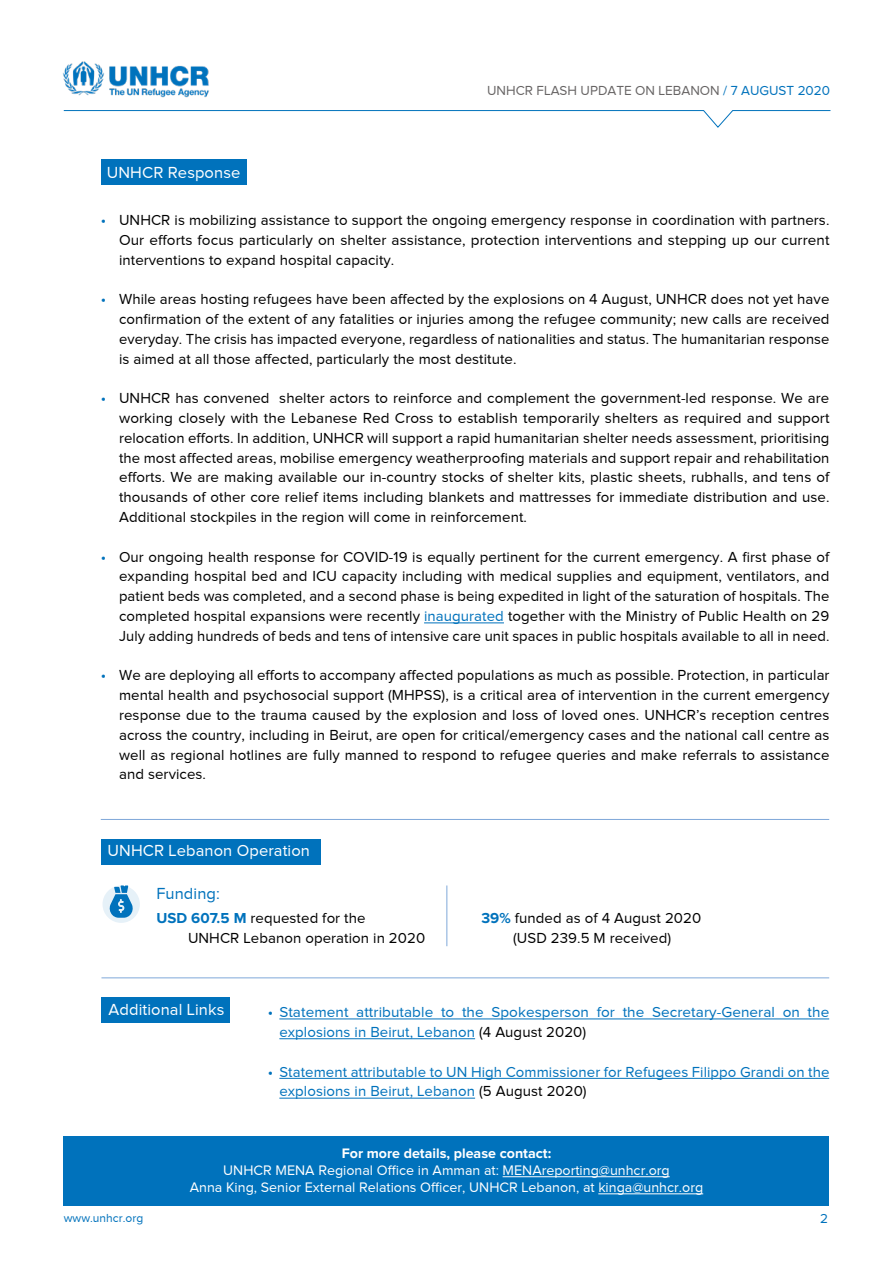
<style>
.page{position:relative;width:893px;height:1263px;background:#fff}
.page>*{position:absolute;margin:0;border:0;box-sizing:border-box;transform-origin:0 0}
.t1{font:16.5px "Proxima Nova";letter-spacing:.005em;color:#fff}
.t2{font:16.5px "Proxima Nova";letter-spacing:.005em;color:#0072bc}
.t3{font:15px/19.8px "Proxima Nova";letter-spacing:.005em;color:#000;text-align:justify}
.t4{font:15px "Proxima Nova";letter-spacing:.005em;color:#0072bc}
.t5{font:14.25px/17.1px "Proxima Nova";color:#fff;text-align:center}
.t6{font:700 14.25px "Proxima Nova";color:#fff}
.t7{font:13.5px "Proxima Nova";color:#676464}
.t8{font:13.5px "Proxima Nova";color:#0072bc}
.t9{font:12px "Proxima Nova";color:#0072bc}
.s1{color:#0072bc}
.s2{font-weight:700;color:#0072bc}
.s3{color:#000}
</style>
<div class="page">
<svg style="left:227px;top:110px;width:604px;height:18px"></svg>
<img style="left:63px;top:61px;width:164px;height:51px">
<div style="left:101px;top:159px;width:146px;height:26px;background:#0072bc"></div>
<hr style="left:424px;top:623px;width:80px;height:1px;background:#0072bc">
<div style="left:101px;top:998px;width:129px;height:25px;background:#0072bc"></div>
<hr style="left:279px;top:1019px;width:550px;height:1px;background:#0072bc">
<hr style="left:279px;top:1038px;width:196px;height:1px;background:#0072bc">
<hr style="left:279px;top:1078px;width:550px;height:1px;background:#0072bc">
<hr style="left:279px;top:1098px;width:196px;height:1px;background:#0072bc">
<hr style="left:101px;top:977px;width:728px;height:1px;background:#7fa8d9">
<div style="left:64px;top:1136px;width:765px;height:69px;background:#0072bc"></div>
<hr style="left:503px;top:1176px;width:167px;height:1px;background:#fff">
<hr style="left:598px;top:1193px;width:105px;height:1px;background:#fff">
<hr style="left:101px;top:819px;width:728px;height:1px;background:#7fa8d9">
<div style="left:101px;top:839px;width:219px;height:25px;background:#0072bc"></div>
<div style="left:102px;top:885px;width:38px;height:38px;background:#e6f1f8;border-radius:50%"></div>
<svg style="left:109px;top:885px;width:24px;height:33px"></svg>
<hr style="left:446px;top:885px;width:1px;height:61px;background:#7fa8d9">
<p class="t1" style="left:107px;top:163px;width:135px">UNHCR Response</p>
<p class="t7" style="left:487px;top:82px;width:344px">UNHCR FLASH UPDATE ON LEBANON <span class="s1">/ 7 AUGUST 2020</span></p>
<p class="t4" style="left:101px;top:212px;width:7px">•</p>
<p class="t4" style="left:101px;top:291px;width:7px">•</p>
<p class="t4" style="left:101px;top:390px;width:7px">•</p>
<p class="t4" style="left:101px;top:548px;width:7px">•</p>
<p class="t4" style="left:101px;top:667px;width:7px">•</p>
<p class="t3" style="left:119px;top:210px;width:712px">UNHCR is mobilizing assistance to support the ongoing emergency response in coordination with partners.<br>Our efforts focus particularly on shelter assistance, protection interventions and stepping up our current interventions to expand hospital capacity.</p>
<p class="t3" style="left:119px;top:289px;width:712px">While areas hosting refugees have been affected by the explosions on 4 August, UNHCR does not yet have confirmation of the extent of any fatalities or injuries among the refugee community; new calls are received everyday. The crisis has impacted everyone, regardless of nationalities and status. The humanitarian response is aimed at all those affected, particularly the most destitute.</p>
<p class="t3" style="left:119px;top:388px;width:712px">UNHCR has convened shelter actors to reinforce and complement the government-led response. We are working closely with the Lebanese Red Cross to establish temporarily shelters as required and support relocation efforts. In addition, UNHCR will support a rapid humanitarian shelter needs assessment, prioritising the most affected areas, mobilise emergency weatherproofing materials and support repair and rehabilitation efforts. We are making available our in-country stocks of shelter kits, plastic sheets, rubhalls, and tens of thousands of other core relief items including blankets and mattresses for immediate distribution and use.<br>Additional stockpiles in the region will come in reinforcement.</p>
<p class="t3" style="left:119px;top:546px;width:712px">Our ongoing health response for COVID-19 is equally pertinent for the current emergency. A first phase of expanding hospital bed and ICU capacity including with medical supplies and equipment, ventilators, and patient beds was completed, and a second phase is being expedited in light of the saturation of hospitals. The completed hospital expansions were recently <span class="s1">inaugurated</span> together with the Ministry of Public Health on 29<br>July adding hundreds of beds and tens of intensive care unit spaces in public hospitals available to all in need.</p>
<p class="t3" style="left:119px;top:665px;width:712px">We are deploying all efforts to accompany affected populations as much as possible. Protection, in particular mental health and psychosocial support (MHPSS), is a critical area of intervention in the current emergency response due to the trauma caused by the explosion and loss of loved ones. UNHCR’s reception centres across the country, including in Beirut, are open for critical/emergency cases and the national call centre as well as regional hotlines are fully manned to respond to refugee queries and make referrals to assistance and services.</p>
<p class="t1" style="left:108px;top:842px;width:204px">UNHCR Lebanon Operation</p>
<p class="t2" style="left:156px;top:884px;width:65px">Funding:</p>
<p class="t3" style="left:188px;top:908px;width:239px;text-indent:-32px"><span class="s2">USD 607.5 M</span> requested for the<br>UNHCR Lebanon operation in 2020</p>
<p class="t3" style="left:481px;top:908px;width:221px;text-align:center"><span class="s2">39%</span> funded as of 4 August 2020 (USD 239.5 M received)</p>
<p class="t1" style="left:109px;top:1000px;width:117px">Additional Links</p>
<p class="t4" style="left:268px;top:1004px;width:563px">• Statement attributable to the Spokesperson for the Secretary-General on the</p>
<p class="t4" style="left:279px;top:1023px;width:308px">explosions in Beirut, Lebanon <span class="s3">(4 August 2020)</span></p>
<p class="t4" style="left:268px;top:1063px;width:563px">• Statement attributable to UN High Commissioner for Refugees Filippo Grandi on the</p>
<p class="t4" style="left:279px;top:1083px;width:309px">explosions in Beirut, Lebanon <span class="s3">(5 August 2020)</span></p>
<p class="t6" style="left:342px;top:1145px;width:211px">For more details, please contact:</p>
<p class="t5" style="left:190px;top:1161px;width:515px">UNHCR MENA Regional Office in Amman at: MENAreporting@unhcr.org<br>Anna King, Senior External Relations Officer, UNHCR Lebanon, at kinga@unhcr.org</p>
<p class="t9" style="left:64px;top:1211px;width:81px">www.unhcr.org</p>
<p class="t8" style="left:820px;top:1211px;width:9px">2</p>
</div>
